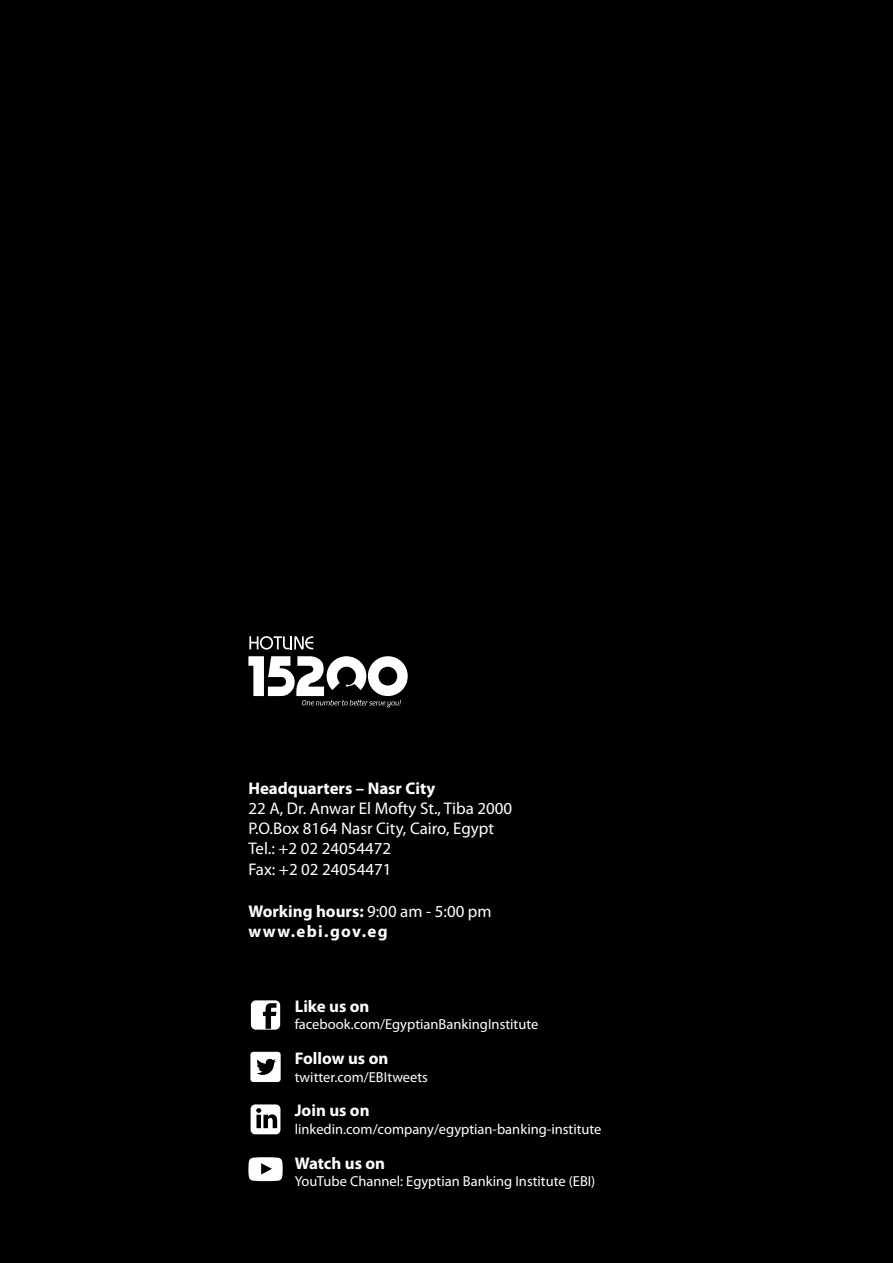
<style>
.page{position:relative;width:893px;height:1263px;background:#000}
.page>*{position:absolute;margin:0;border:0;box-sizing:border-box;transform-origin:0 0}
.t1{font:700 16.95px/20.2px "Myriad Pro";color:#fff}
.t2{font:16.95px/20.2px "Myriad Pro";color:#fff}
.t3{font:14.55px "Myriad Pro";color:#fff}
.s1{font-weight:400}
</style>
<div class="page">
<svg style="left:251px;top:1000px;width:29px;height:30px"></svg>
<svg style="left:250px;top:1052px;width:31px;height:30px"></svg>
<svg style="left:251px;top:1104px;width:29px;height:30px"></svg>
<svg style="left:248px;top:1157px;width:35px;height:24px"></svg>
<svg style="left:249px;top:636px;width:64px;height:14px"></svg>
<svg style="left:248px;top:656px;width:160px;height:51px"></svg>
<p class="t1" style="left:248px;top:777px;width:188px">Headquarters – Nasr City</p>
<p class="t2" style="left:248px;top:798px;width:265px">22 A, Dr. Anwar El Mofty St., Tiba 2000<br>P.O.Box 8164 Nasr City, Cairo, Egypt<br>Tel.: +2 02 24054472<br>Fax: +2 02 24054471</p>
<p class="t1" style="left:248px;top:900px;width:245px">Working hours: <span class="s1">9:00 am - 5:00 pm </span>www.ebi.gov.eg</p>
<p class="t1" style="left:295px;top:995px;width:76px">Like us on</p>
<p class="t3" style="left:295px;top:1015px;width:245px">facebook.com/EgyptianBankingInstitute</p>
<p class="t1" style="left:295px;top:1048px;width:95px">Follow us on</p>
<p class="t3" style="left:295px;top:1068px;width:135px">twitter.com/EBItweets</p>
<p class="t1" style="left:295px;top:1100px;width:76px">Join us on</p>
<p class="t3" style="left:295px;top:1120px;width:308px">linkedin.com/company/egyptian-banking-institute</p>
<p class="t1" style="left:295px;top:1152px;width:92px">Watch us on</p>
<p class="t3" style="left:295px;top:1172px;width:302px">YouTube Channel: Egyptian Banking Institute (EBI)</p>
</div>
